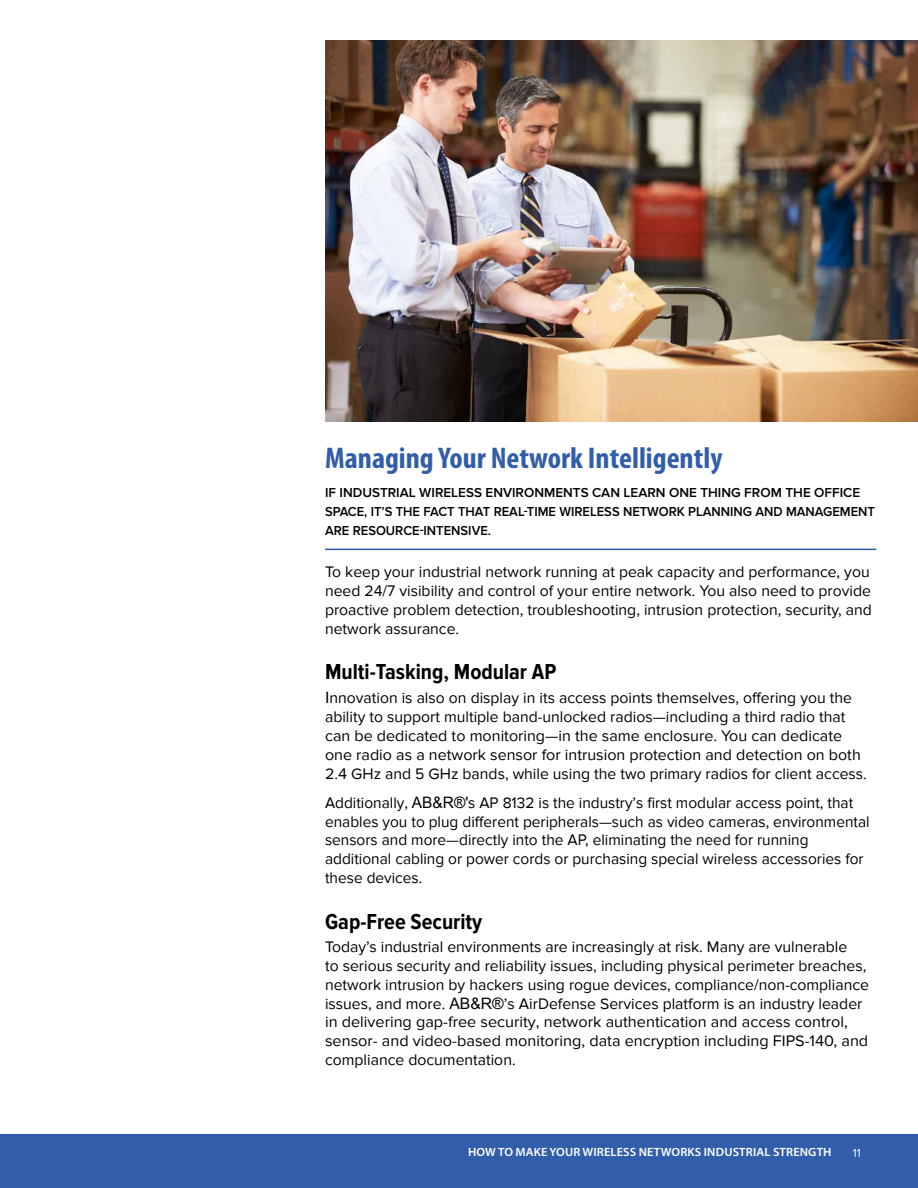
<style>
.page{position:relative;width:918px;height:1188px;background:#fff}
.page>*{position:absolute;margin:0;border:0;box-sizing:border-box;transform-origin:0 0}
.t1{font:700 condensed 30px "Myriad Pro";color:#315daa}
.t2{font:700 22.5px "Proxima Nova Cond";color:#000}
.t3{font:15.75px/18.9px "Proxima Nova";color:#000}
.t4{font:600 13.5px/18.8px "Proxima Nova";color:#000}
.t5{font:600 12px "Myriad Pro";letter-spacing:.01em;color:#fff}
.t6{font:12px "Proxima Nova";color:#fff}
.s1{font-family:"Arial"}
</style>
<div class="page">
<div style="left:0;top:1134px;width:918px;height:54px;background:#315daa"></div>
<hr style="left:325px;top:549px;width:551px;height:1px;background:#315daa">
<img style="left:325px;top:40px;width:593px;height:381px">
<h1 class="t1" style="left:325px;top:441px;width:399px">Managing Your Network Intelligently</h1>
<p class="t4" style="left:325px;top:484px;width:551px">IF INDUSTRIAL WIRELESS ENVIRONMENTS CAN LEARN ONE THING FROM THE OFFICE<br>SPACE, IT’S THE FACT THAT REAL-TIME WIRELESS NETWORK PLANNING AND MANAGEMENT<br>ARE RESOURCE-INTENSIVE.</p>
<p class="t3" style="left:325px;top:563px;width:548px">To keep your industrial network running at peak capacity and performance, you need 24/7 visibility and control of your entire network. You also need to provide proactive problem detection, troubleshooting, intrusion protection, security, and network assurance.</p>
<h2 class="t2" style="left:325px;top:659px;width:233px">Multi-Tasking, Modular AP</h2>
<p class="t3" style="left:325px;top:688px;width:543px"><span class="s1">I</span>nnovation is also on display in its access points themselves, offering you the ability to support multiple band-unlocked radios—including a third radio that can be dedicated to monitoring—in the same enclosure. You can dedicate one radio as a network sensor for intrusion protection and detection on both 2.4 GHz and 5 GHz bands, while using the two primary radios for client access.</p>
<p class="t3" style="left:325px;top:793px;width:546px">Additionally, <span class="s1">AB&amp;R®'</span>s AP 8132 is the industry’s first modular access point, that enables you to plug different peripherals—such as video cameras, environmental sensors and more—directly into the AP, eliminating the need for running additional cabling or power cords or purchasing special wireless accessories for these devices.</p>
<h2 class="t2" style="left:325px;top:909px;width:159px">Gap-Free Security</h2>
<p class="t3" style="left:325px;top:937px;width:545px">Today’s industrial environments are increasingly at risk. Many are vulnerable<br>to serious security and reliability issues, including physical perimeter breaches, network intrusion by hackers using rogue devices, compliance/non-compliance issues, and more. <span class="s1">AB&amp;R®</span>’s AirDefense Services platform is an industry leader in delivering gap-free security, network authentication and access control, sensor- and video-based monitoring, data encryption including FIPS-140, and compliance documentation.</p>
<p class="t5" style="left:468px;top:1146px;width:365px">HOW TO MAKE YOUR WIRELESS NETWORKS INDUSTRIAL STRENGTH</p>
<p class="t6" style="left:853px;top:1146px;width:10px">11</p>
</div>
